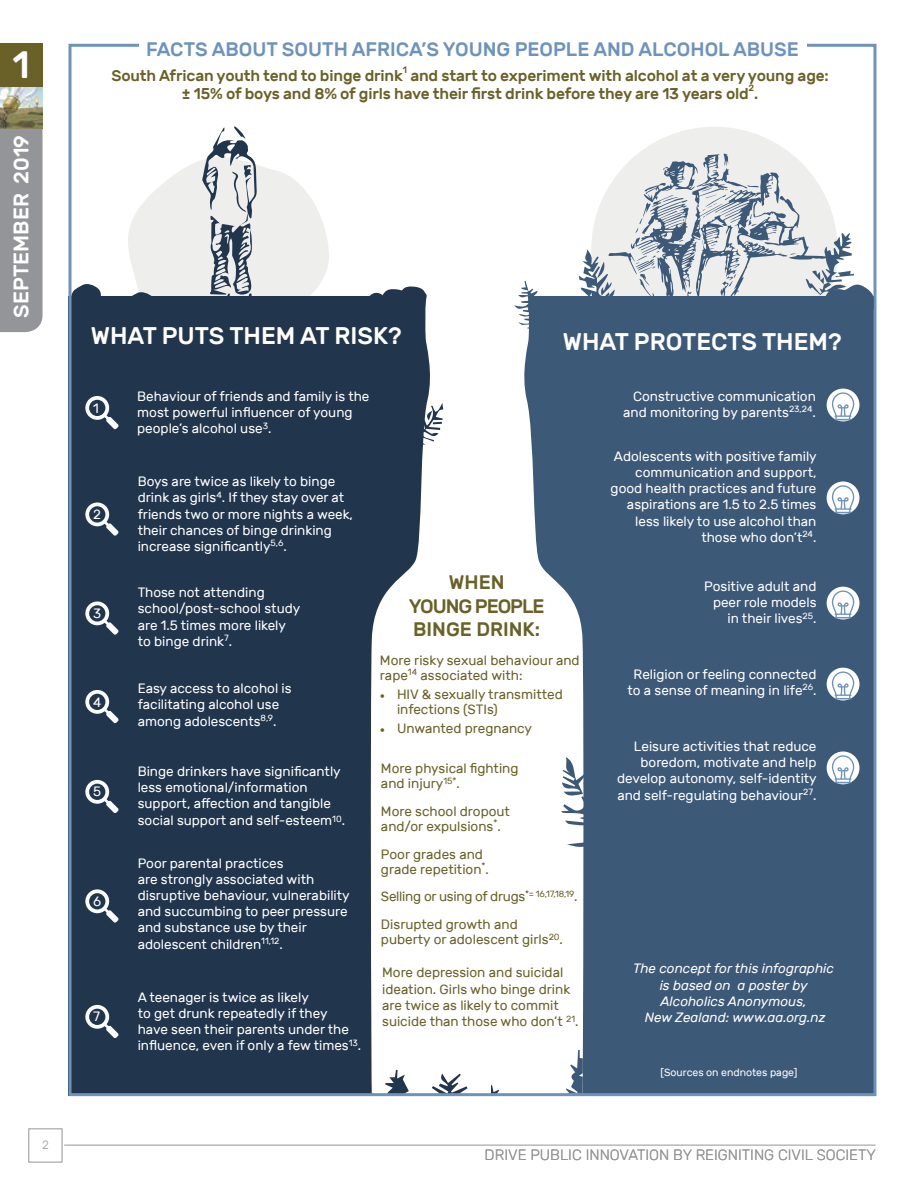
<style>
.page{position:relative;width:918px;height:1188px;background:#fff}
.page>*{position:absolute;margin:0;border:0;box-sizing:border-box;transform-origin:0 0}
.t1{font:500 38.1px "Rubik";color:#fff}
.t2{font:500 24px "Rubik";color:#fff}
.t3{font:500 21px "Rubik";color:#fff}
.t4{font:500 19.5px "Rubik";color:#6d93bd}
.t5{font:500 19.5px/23.4px "Rubik";color:#696128;text-align:center}
.t6{font:500 15.6px/18.8px "Rubik";letter-spacing:-.01em;color:#696128}
.t7{font:300 15px "Rubik";color:#949598}
.t8{font:13.5px/16.2px "Rubik";color:#fff}
.t9{font:13.5px/15px "Rubik";color:#696128}
.t10{font:italic 13.5px/16.2px "Rubik";color:#fff;text-align:center}
.t11{font:13.5px/27.8px "Rubik";letter-spacing:-.02em;color:#696128}
.t12{font:300 12px "Rubik";color:#949598}
.t13{font:10.5px "Rubik";color:#fff}
.t14{font:500 9.3px "Rubik";color:#696128}
.s1{font-family:"Minion Pro"}
</style>
<div class="page">
<div style="left:28px;top:1128px;width:34px;height:34px;border:1px solid #949598"></div>
<hr style="left:64px;top:1145px;width:811px;height:1px;background:#949598">
<div style="left:0;top:129px;width:43px;height:203px;background:#949598"></div>
<img style="left:0;top:87px;width:43px;height:42px">
<div style="left:0;top:43px;width:43px;height:44px;background:#696128"></div>
<div style="left:591px;top:127px;width:247px;height:246px;background:#eeeeed;border-radius:50%"></div>
<div style="left:472px;top:296px;width:404px;height:800px;background:#3d5978"></div>
<svg style="left:128px;top:160px;width:201px;height:136px;fill:#eeeeed"></svg>
<svg style="left:128px;top:291px;width:29px;height:5px"></svg>
<svg style="left:73px;top:284px;width:28px;height:12px"></svg>
<div style="left:69px;top:296px;width:404px;height:800px;background:#21364d"></div>
<svg style="left:370px;top:286px;width:214px;height:811px;fill:#fff"></svg>
<svg style="left:379px;top:1070px;width:40px;height:22px"></svg>
<svg style="left:562px;top:1050px;width:22px;height:42px"></svg>
<svg style="left:485px;top:1085px;width:15px;height:7px"></svg>
<svg style="left:432px;top:1074px;width:36px;height:18px"></svg>
<svg style="left:85px;top:396px;width:34px;height:33px"></svg>
<svg style="left:85px;top:503px;width:34px;height:33px"></svg>
<svg style="left:85px;top:602px;width:34px;height:33px"></svg>
<svg style="left:85px;top:690px;width:34px;height:33px"></svg>
<svg style="left:85px;top:780px;width:34px;height:33px"></svg>
<svg style="left:85px;top:889px;width:34px;height:34px"></svg>
<svg style="left:85px;top:1005px;width:34px;height:33px"></svg>
<svg style="left:827px;top:481px;width:33px;height:33px"></svg>
<svg style="left:832px;top:485px;width:22px;height:28px"></svg>
<div style="left:827px;top:389px;width:33px;height:32px;background:#fff;border-radius:50%"></div>
<svg style="left:832px;top:392px;width:22px;height:28px"></svg>
<svg style="left:827px;top:587px;width:33px;height:33px"></svg>
<svg style="left:832px;top:590px;width:22px;height:28px"></svg>
<svg style="left:827px;top:668px;width:33px;height:33px"></svg>
<svg style="left:832px;top:671px;width:22px;height:28px"></svg>
<svg style="left:827px;top:751px;width:33px;height:33px"></svg>
<svg style="left:832px;top:755px;width:22px;height:28px"></svg>
<svg style="left:202px;top:126px;width:55px;height:170px"></svg>
<svg style="left:407px;top:403px;width:36px;height:46px"></svg>
<svg style="left:579px;top:154px;width:297px;height:172px"></svg>
<svg style="left:567px;top:842px;width:17px;height:7px"></svg>
<svg style="left:561px;top:757px;width:23px;height:76px"></svg>
<svg style="left:514px;top:281px;width:34px;height:52px"></svg>
<h1 class="t1" style="left:13px;top:43px;width:19px">1</h1>
<h3 class="t3" style="left:9px;top:318px;width:184px;rotate:-90deg">SEPTEMBER 2019</h3>
<p class="t12" style="left:42px;top:1138px;width:8px">2</p>
<h3 class="t4" style="left:146px;top:38px;width:654px">FACTS ABOUT SOUTH AFRICA’S YOUNG PEOPLE AND ALCOHOL ABUSE</h3>
<p class="t6" style="left:111px;top:66px;width:293px">South African youth tend to binge drink</p>
<p class="t14" style="left:403px;top:64px;width:6px">1</p>
<p class="t6" style="left:182px;top:66px;width:648px;text-indent:228px">and start to experiment with alcohol at a very young age: ± 15% of boys and 8% of girls have their first drink before they are 13 years old .</p>
<p class="t14" style="left:749px;top:83px;width:7px">2</p>
<h2 class="t2" style="left:91px;top:322px;width:313px">WHAT PUTS THEM AT RISK?</h2>
<h2 class="t2" style="left:563px;top:328px;width:280px">WHAT PROTECTS THEM?</h2>
<p class="t8" style="left:93px;top:400px;width:7px">1</p>
<p class="t8" style="left:93px;top:507px;width:9px">2</p>
<p class="t8" style="left:93px;top:606px;width:10px">3</p>
<p class="t8" style="left:93px;top:694px;width:10px">4</p>
<p class="t8" style="left:93px;top:784px;width:10px">5</p>
<p class="t8" style="left:93px;top:893px;width:10px">6</p>
<p class="t8" style="left:93px;top:1009px;width:8px">7</p>
<p class="t8" style="left:137px;top:388px;width:234px">Behaviour of friends and family is the most powerful influencer of young people’s alcohol use<sup>3</sup>.</p>
<p class="t8" style="left:623px;top:388px;width:194px;text-align:right">Constructive communication and monitoring by parents<sup>23,24</sup>.</p>
<p class="t8" style="left:138px;top:474px;width:217px">Boys are twice as likely to binge drink as girls<sup>4</sup>. If they stay over at friends two or more nights a week, their chances of binge drinking increase significantly<sup>5,6</sup>.</p>
<p class="t8" style="left:138px;top:585px;width:164px">Those not attending school/post-school study are 1.5 times more likely to binge drink<sup>7</sup>.</p>
<p class="t8" style="left:138px;top:681px;width:155px">Easy access to alcohol is facilitating alcohol use among adolescents<sup>8,9</sup>.</p>
<p class="t8" style="left:138px;top:763px;width:209px">Binge drinkers have significantly less emotional/information support, affection and tangible social support and self-esteem<sup>10</sup>.</p>
<p class="t8" style="left:138px;top:855px;width:214px">Poor parental practices<br>are strongly associated with disruptive behaviour, vulnerability and succumbing to peer pressure and substance use by their adolescent children<sup>11,12</sup>.</p>
<p class="t8" style="left:138px;top:989px;width:225px">A teenager is twice as likely<br>to get drunk repeatedly if they<br>have seen their parents under the influence, even if only a few times<sup>13</sup>.</p>
<h3 class="t5" style="left:409px;top:571px;width:137px">WHEN<br>YOUNG PEOPLE<br>BINGE DRINK:</h3>
<p class="t9" style="left:380px;top:653px;width:201px">More risky sexual behaviour and rape<sup>14</sup> associated with:</p>
<p class="t9" style="left:397px;top:687px;width:167px;text-indent:-17px"><span class="s1">•</span> HIV &amp; sexually transmitted infections (STIs)</p>
<p class="t9" style="left:380px;top:721px;width:154px"><span class="s1">•</span> Unwanted pregnancy</p>
<p class="t9" style="left:381px;top:761px;width:139px">More physical fighting and injury<sup>15*</sup>.</p>
<p class="t9" style="left:381px;top:804px;width:131px">More school dropout and/or expulsions<sup>*</sup>.</p>
<p class="t9" style="left:381px;top:847px;width:109px">Poor grades and grade repetition<sup>*</sup>.</p>
<p class="t11" style="left:381px;top:883px;width:198px">Selling or using of drugs<sup>*=</sup> <sup>16,17,18,19</sup>.<br>Disrupted growth and</p>
<p class="t9" style="left:381px;top:932px;width:183px">puberty or adolescent girls<sup>20</sup>.</p>
<p class="t9" style="left:382px;top:965px;width:198px;line-height:16.2px">More depression and suicidal ideation. Girls who binge drink are twice as likely to commit suicide than those who don’t <sup>21</sup>.</p>
<p class="t8" style="left:611px;top:448px;width:208px;text-align:right">Adolescents with positive family communication and support, good health practices and future aspirations are 1.5 to 2.5 times less likely to use alcohol than those who don’t<sup>24</sup>.</p>
<p class="t8" style="left:704px;top:578px;width:114px;text-align:right">Positive adult and peer role models in their lives<sup>25</sup>.</p>
<p class="t8" style="left:627px;top:666px;width:191px;text-align:center">Religion or feeling connected to a sense of meaning in life<sup>26</sup>.</p>
<p class="t8" style="left:617px;top:739px;width:201px;text-align:right">Leisure activities that reduce boredom, motivate and help develop autonomy, self-identity and self-regulating behaviour<sup>27</sup>.</p>
<p class="t10" style="left:633px;top:961px;width:202px">The concept for this infographic is based on a poster by<br>Alcoholics Anonymous,<br>New Zealand: www.aa.org.nz</p>
<p class="t13" style="left:661px;top:1067px;width:138px">[Sources on endnotes page]</p>
<p class="t7" style="left:485px;top:1146px;width:393px">DRIVE PUBLIC INNOVATION BY REIGNITING CIVIL SOCIETY</p>
</div>
